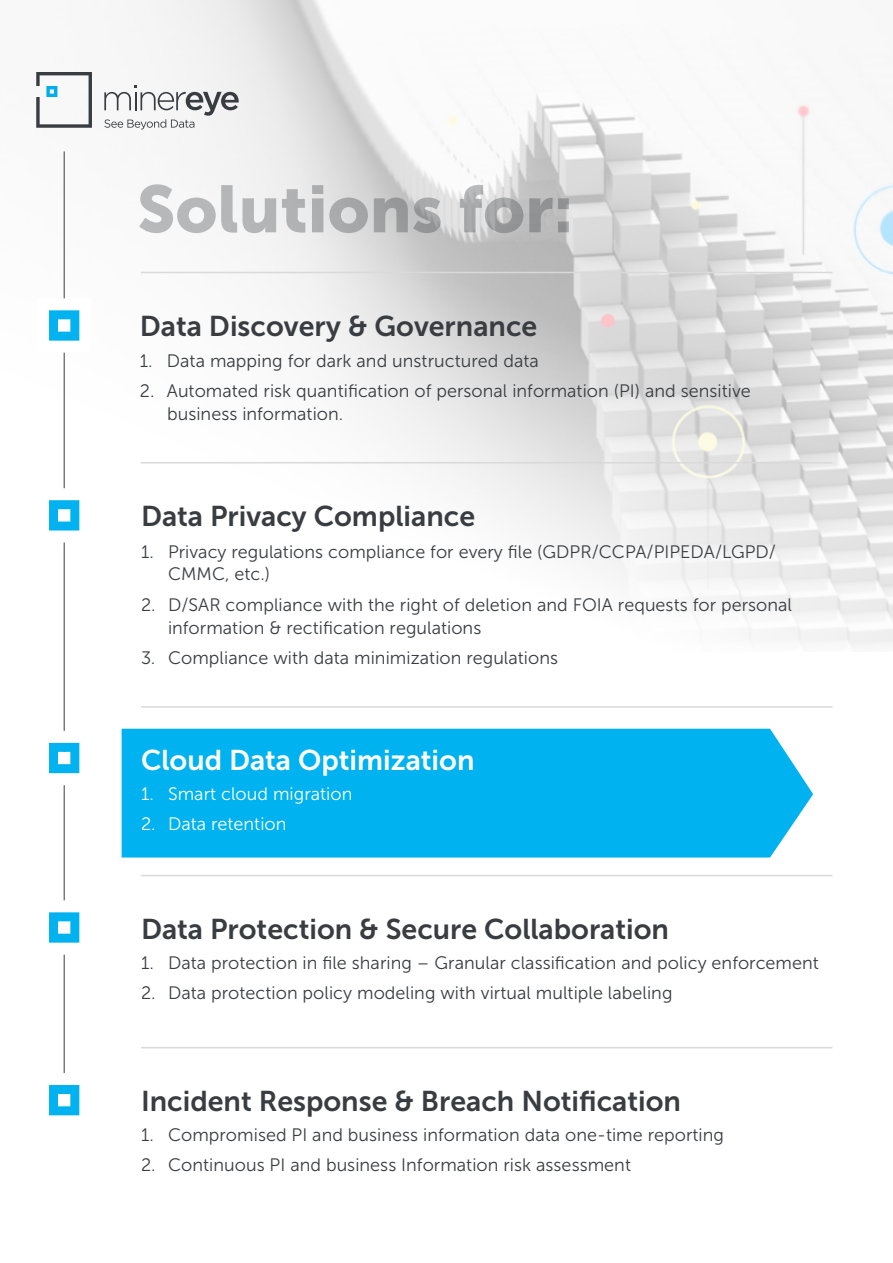
<style>
.page{position:relative;width:893px;height:1263px;background:#fff}
.page>*{position:absolute;margin:0;border:0;box-sizing:border-box;transform-origin:0 0}
.t1{font:66px "Museo Sans 900";color:rgb(57 61 65/.34)}
.t2{font:28.5px "Museo Sans 700";color:#393d41}
.t3{font:28.5px "Museo Sans 700";color:#fff}
.t4{font:18px/22.8px "Museo Sans 300";letter-spacing:.005em;color:#393d41}
.t5{font:18px "Museo Sans 300";letter-spacing:.005em;color:#fff}
</style>
<div class="page">
<div style="left:122px;top:729px;width:691px;height:128px;background:#00b3f0"></div>
<img style="left:63px;top:0;width:830px;height:651px">
<hr style="left:141px;top:462px;width:692px;height:1px;background:#d9d9d9">
<hr style="left:141px;top:272px;width:692px;height:1px;background:#d9d9d9">
<hr style="left:141px;top:706px;width:692px;height:2px;background:#d9d9d9">
<hr style="left:141px;top:1047px;width:692px;height:1px;background:#d9d9d9">
<hr style="left:141px;top:875px;width:692px;height:1px;background:#d9d9d9">
<hr style="left:64px;top:151px;width:1px;height:955px;background:#393d41">
<svg style="left:49px;top:298px;width:42px;height:55px"></svg>
<svg style="left:49px;top:488px;width:42px;height:54px"></svg>
<svg style="left:49px;top:900px;width:31px;height:55px"></svg>
<svg style="left:49px;top:1073px;width:31px;height:43px"></svg>
<svg style="left:104px;top:85px;width:135px;height:44px"></svg>
<svg style="left:36px;top:72px;width:56px;height:56px"></svg>
<svg style="left:49px;top:731px;width:31px;height:54px"></svg>
<h1 class="t1" style="left:137px;top:183px;width:438px">Solutions for:</h1>
<h2 class="t2" style="left:140px;top:314px;width:399px">Data Discovery &amp; Governance</h2>
<p class="t4" style="left:140px;top:351px;width:400px">1. Data mapping for dark and unstructured data</p>
<p class="t4" style="left:167px;top:381px;width:585px;text-indent:-27px">2. Automated risk quantification of personal information (PI) and sensitive business information.</p>
<h2 class="t2" style="left:141px;top:505px;width:336px">Data Privacy Compliance</h2>
<p class="t4" style="left:168px;top:542px;width:609px;text-indent:-27px">1. Privacy regulations compliance for every file (GDPR/CCPA/PIPEDA/LGPD/<br>CMMC, etc.)</p>
<p class="t4" style="left:168px;top:595px;width:625px;text-indent:-27px">2. D/SAR compliance with the right of deletion and FOIA requests for personal information &amp; rectification regulations</p>
<p class="t4" style="left:141px;top:648px;width:419px">3. Compliance with data minimization regulations</p>
<h2 class="t3" style="left:141px;top:749px;width:335px">Cloud Data Optimization</h2>
<p class="t5" style="left:141px;top:786px;width:213px">1. Smart cloud migration</p>
<p class="t5" style="left:141px;top:817px;width:147px">2. Data retention</p>
<h2 class="t2" style="left:141px;top:917px;width:530px">Data Protection &amp; Secure Collaboration</h2>
<p class="t4" style="left:141px;top:953px;width:679px">1. Data protection in file sharing – Granular classification and policy enforcement</p>
<p class="t4" style="left:141px;top:983px;width:533px">2. Data protection policy modeling with virtual multiple labeling</p>
<h2 class="t2" style="left:141px;top:1090px;width:541px">Incident Response &amp; Breach Notification</h2>
<p class="t4" style="left:141px;top:1125px;width:584px">1. Compromised PI and business information data one-time reporting</p>
<p class="t4" style="left:141px;top:1155px;width:491px">2. Continuous PI and business Information risk assessment</p>
</div>
